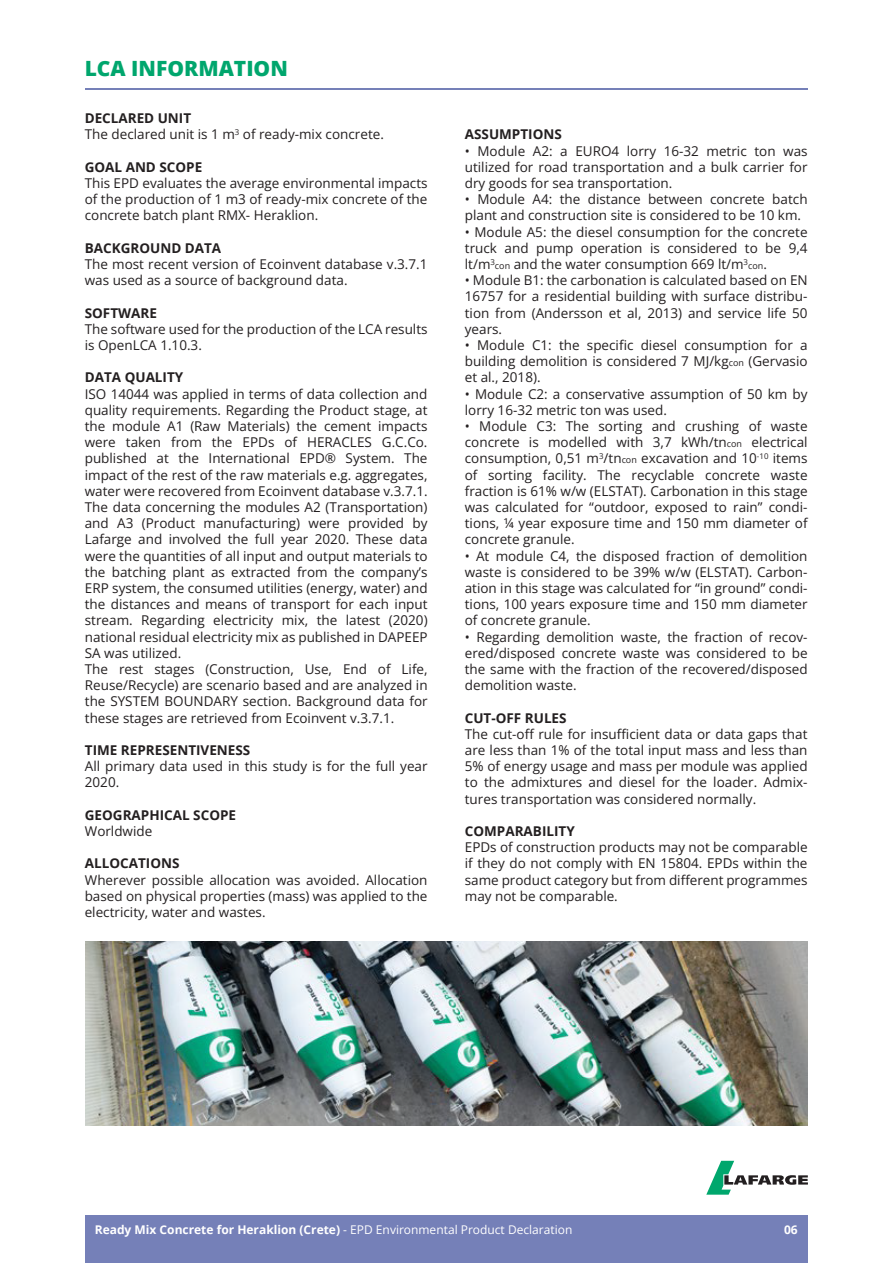
<style>
.page{position:relative;width:893px;height:1263px;background:#fff}
.page>*{position:absolute;margin:0;border:0;box-sizing:border-box;transform-origin:0 0}
.t1{font:800 21px "Open Sans";color:#00a66d}
.t2{font:13.5px/16.2px "Open Sans";color:#231f20;text-align:justify}
.t3{font:700 13.5px "Open Sans";color:#231f20}
.t4{font:700 12px "Open Sans";color:#fff}
.t5{font:9px "Open Sans";color:#231f20}
.s1{font-weight:700}
.s2{font-size:9px}
.s3{font-size:13.5px}
.s4{font-weight:400}
</style>
<div class="page">
<div style="left:85px;top:1215px;width:723px;height:48px;background:#7580b8"></div>
<hr style="left:85px;top:88px;width:723px;height:2px;background:#7580b8">
<svg style="left:706px;top:1161px;width:102px;height:34px"></svg>
<img style="left:86px;top:941px;width:722px;height:185px">
<h1 class="t1" style="left:85px;top:52px;width:205px">LCA INFORMATION</h1>
<p class="t2" style="left:85px;top:110px;width:301px"><span class="s1">DECLARED UNIT<br></span>The declared unit is 1 m<sup>3</sup> of ready-mix concrete.</p>
<p class="t3" style="left:85px;top:157px;width:119px">GOAL AND SCOPE</p>
<p class="t2" style="left:85px;top:175px;width:344px">This EPD evaluates the average environmental impacts of the production of 1 m3 of ready-mix concrete of the concrete batch plant RMX- Heraklion.</p>
<p class="t3" style="left:85px;top:238px;width:138px">BACKGROUND DATA</p>
<p class="t2" style="left:85px;top:256px;width:344px">The most recent version of Ecoinvent database v.3.7.1 was used as a source of background data.</p>
<p class="t3" style="left:85px;top:303px;width:74px">SOFTWARE</p>
<p class="t2" style="left:85px;top:320px;width:344px">The software used for the production of the LCA results is OpenLCA 1.10.3.</p>
<p class="t3" style="left:85px;top:368px;width:100px">DATA QUALITY</p>
<p class="t2" style="left:85px;top:385px;width:344px;text-align:left">ISO 14044 was applied in terms of data collection and quality requirements. Regarding the Product stage, at the module A1 (Raw Materials) the cement impacts were taken from the EPDs of HERACLES G.C.Co. published at the International EPD® System. The impact of the rest of the raw materials e.g. aggregates, water were recovered from Ecoinvent database v.3.7.1.<br>The data concerning the modules A2 (Transportation) and A3 (Product manufacturing) were provided by Lafarge and involved the full year 2020. These data were the quantities of all input and output materials to the batching plant as extracted from the company’s ERP system, the consumed utilities (energy, water) and the distances and means of transport for each input stream. Regarding electricity mix, the latest (2020) national residual electricity mix as published in DAPEEP SA was utilized.<br>The rest stages (Construction, Use, End of Life, Reuse/Recycle) are scenario based and are analyzed in the SYSTEM BOUNDARY section. Background data for these stages are retrieved from Ecoinvent v.3.7.1.</p>
<p class="t3" style="left:85px;top:741px;width:167px">TIME REPRESENTIVENESS</p>
<p class="t2" style="left:85px;top:758px;width:344px">All primary data used in this study is for the full year<br>2020.</p>
<p class="t3" style="left:85px;top:805px;width:153px">GEOGRAPHICAL SCOPE</p>
<p class="t2" style="left:85px;top:823px;width:69px">Worldwide</p>
<p class="t3" style="left:85px;top:854px;width:96px">ALLOCATIONS</p>
<p class="t2" style="left:85px;top:871px;width:344px">Wherever possible allocation was avoided. Allocation based on physical properties (mass) was applied to the electricity, water and wastes.</p>
<p class="t3" style="left:465px;top:125px;width:99px">ASSUMPTIONS</p>
<p class="t2" style="left:465px;top:142px;width:344px">• Module A2: a EURO4 lorry 16-32 metric ton was utilized for road transportation and a bulk carrier for dry goods for sea transportation.</p>
<p class="t2" style="left:465px;top:191px;width:344px">• Module A4: the distance between concrete batch plant and construction site is considered to be 10 km.</p>
<p class="t2" style="left:465px;top:223px;width:344px">• Module A5: the diesel consumption for the concrete truck and pump operation is considered to be 9,4 lt/m<sup>3</sup><span class="s2">con</span> and the water consumption 669 lt/m<sup>3</sup></p>
<p class="t5" style="left:748px;top:260px;width:20px">con<span class="s3">.</span></p>
<p class="t2" style="left:465px;top:272px;width:344px">• Module B1: the carbonation is calculated based on EN 16757 for a residential building with surface distribu&shy;tion from (Andersson et al, 2013) and service life 50 years.</p>
<p class="t2" style="left:465px;top:337px;width:344px">• Module C1: the specific diesel consumption for a building demolition is considered 7 MJ/kg<span class="s2">con</span> (Gervasio et al., 2018).</p>
<p class="t2" style="left:465px;top:385px;width:344px">• Module C2: a conservative assumption of 50 km by lorry 16-32 metric ton was used.</p>
<p class="t2" style="left:465px;top:418px;width:344px">• Module C3: The sorting and crushing of waste concrete is modelled with 3,7 kWh/tn<span class="s2">con</span> electrical consumption, 0,51 m<sup>3</sup>/tn<span class="s2">con</span> excavation and 10<sup>-10</sup> items of sorting facility. The recyclable concrete waste fraction is 61% w/w (ELSTAT). Carbonation in this stage was calculated for “outdoor, exposed to rain” condi&shy;tions, ¼ year exposure time and 150 mm diameter of concrete granule.</p>
<p class="t2" style="left:465px;top:547px;width:344px">• At module C4, the disposed fraction of demolition waste is considered to be 39% w/w (ELSTAT). Carbon&shy;ation in this stage was calculated for “in ground” condi&shy;tions, 100 years exposure time and 150 mm diameter of concrete granule.</p>
<p class="t2" style="left:465px;top:628px;width:344px">• Regarding demolition waste, the fraction of recov&shy;ered/disposed concrete waste was considered to be the same with the fraction of the recovered/disposed demolition waste.</p>
<p class="t3" style="left:465px;top:708px;width:103px">CUT-OFF RULES</p>
<p class="t2" style="left:465px;top:725px;width:344px">The cut-off rule for insufficient data or data gaps that are less than 1% of the total input mass and less than 5% of energy usage and mass per module was applied to the admixtures and diesel for the loader. Admix&shy;tures transportation was considered normally.</p>
<p class="t3" style="left:465px;top:822px;width:111px">COMPARABILITY</p>
<p class="t2" style="left:465px;top:839px;width:344px">EPDs of construction products may not be comparable if they do not comply with EN 15804. EPDs within the same product category but from different programmes may not be comparable.</p>
<p class="t4" style="left:95px;top:1221px;width:479px">Ready Mix Concrete for Heraklion (Crete) <span class="s4">- EPD Environmental Product Declaration</span></p>
<p class="t4" style="left:784px;top:1221px;width:15px">06</p>
</div>
